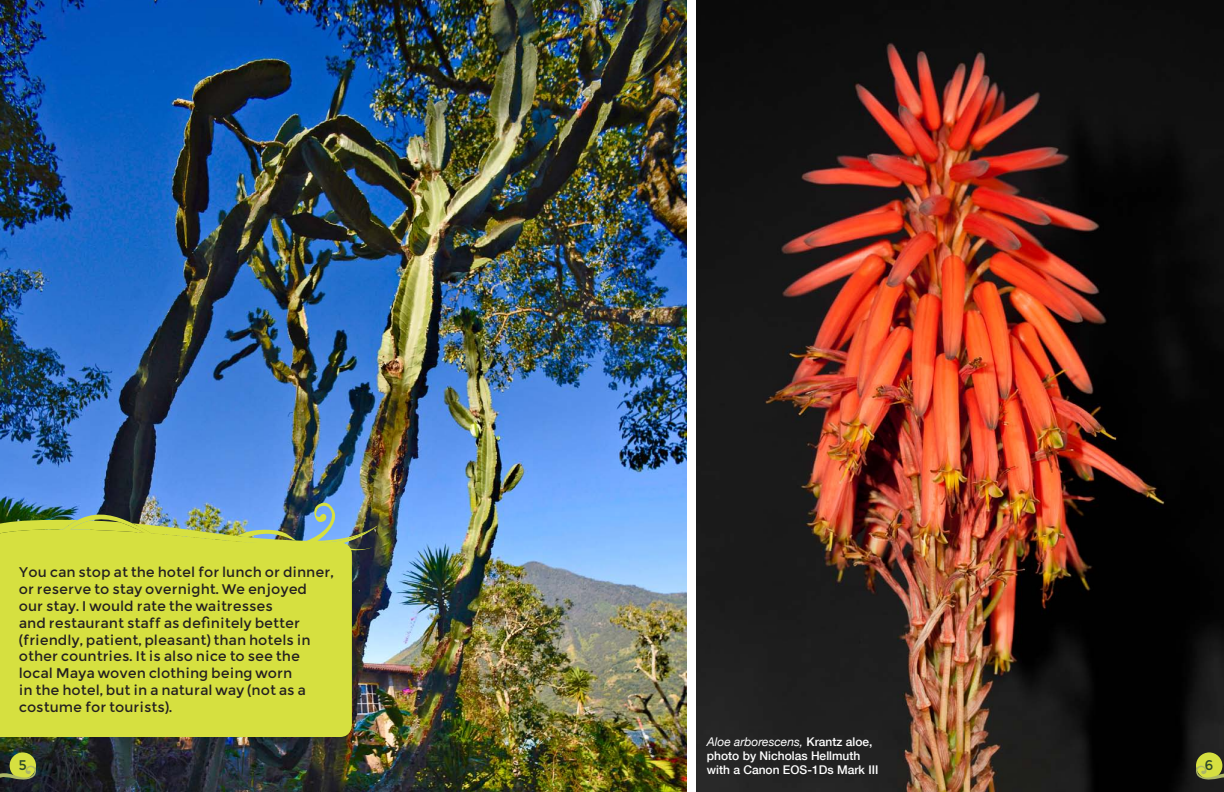
<style>
.page{position:relative;width:1224px;height:792px;background:#fff}
.page>*{position:absolute;margin:0;border:0;box-sizing:border-box;transform-origin:0 0}
.t1{font:14px/16.8px "Montserrat";color:#231f20}
.t2{font:14px "Montserrat";color:#2e492a}
.t3{font:500 12px/14.4px "Helvetica Neue";color:#fff}
.s1{font-weight:400;font-style:italic}
</style>
<div class="page">
<img style="left:686px;top:0;width:538px;height:792px">
<img style="left:0;top:0;width:686px;height:792px">
<div style="left:1196px;top:752px;width:26px;height:27px;background:#d6e040;border-radius:50%"></div>
<svg style="left:1195px;top:765px;width:29px;height:15px"></svg>
<div style="left:10px;top:752px;width:26px;height:27px;background:#d6e040;border-radius:50%"></div>
<svg style="left:0;top:765px;width:37px;height:15px"></svg>
<div style="left:0;top:569px;width:352px;height:168px;background:#d6e040"></div>
<img style="left:0;top:502px;width:377px;height:67px">
<p class="t1" style="left:19px;top:564px;width:316px">You can stop at the hotel for lunch or dinner, or reserve to stay overnight. We enjoyed our stay. I would rate the waitresses<br>and restaurant staff as definitely better (friendly, patient, pleasant) than hotels in other countries. It is also nice to see the local Maya woven clothing being worn<br>in the hotel, but in a natural way (not as a costume for tourists).</p>
<p class="t3" style="left:707px;top:734px;width:167px"><span class="s1">Aloe arborescens,</span> Krantz aloe, photo by Nicholas Hellmuth</p>
<p class="t2" style="left:19px;top:757px;width:10px">5</p>
<p class="t3" style="left:707px;top:763px;width:173px">with a Canon EOS-1Ds Mark III</p>
<p class="t2" style="left:1205px;top:757px;width:10px">6</p>
</div>
